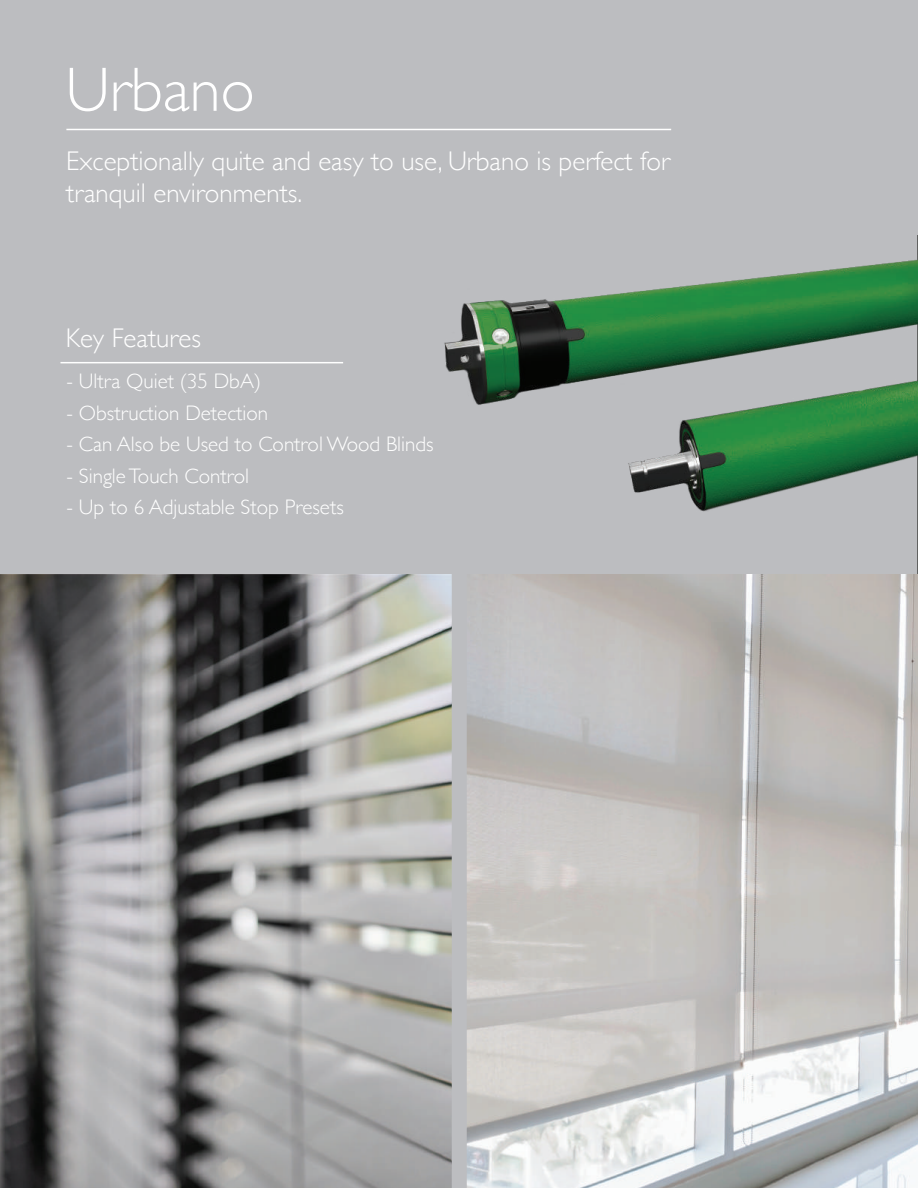
<style>
.page{position:relative;width:918px;height:1188px;background:#bcbdc0}
.page>*{position:absolute;margin:0;border:0;box-sizing:border-box;transform-origin:0 0}
.t1{font:300 63px "Gill Sans";color:#fff}
.t2{font:300 27px/32.4px "Gill Sans";color:#fff}
.t3{font:300 21px "Gill Sans";color:#fff}
</style>
<div class="page">
<hr style="left:66px;top:129px;width:605px;height:1px;background:#fff">
<hr style="left:60px;top:362px;width:283px;height:1px;background:#fff">
<hr style="left:917px;top:235px;width:1px;height:340px;background:#606160">
<img style="left:444px;top:259px;width:474px;height:253px">
<img style="left:0;top:575px;width:918px;height:613px">
<div style="left:452px;top:553px;width:15px;height:635px;background:#bcbdc0"></div>
<h1 class="t1" style="left:66px;top:41px;width:191px">Urbano</h1>
<p class="t2" style="left:66px;top:143px;width:605px">Exceptionally quite and easy to use, Urbano is perfect for tranquil environments.</p>
<p class="t2" style="left:66px;top:321px;width:137px">Key Features</p>
<p class="t3" style="left:67px;top:365px;width:196px">- Ultra Quiet (35 DbA)</p>
<p class="t3" style="left:67px;top:396px;width:203px">- Obstruction Detection</p>
<p class="t3" style="left:67px;top:428px;width:369px">- Can Also be Used to Control Wood Blinds</p>
<p class="t3" style="left:67px;top:459px;width:184px">- Single Touch Control</p>
<p class="t3" style="left:67px;top:491px;width:279px">- Up to 6 Adjustable Stop Presets</p>
</div>
